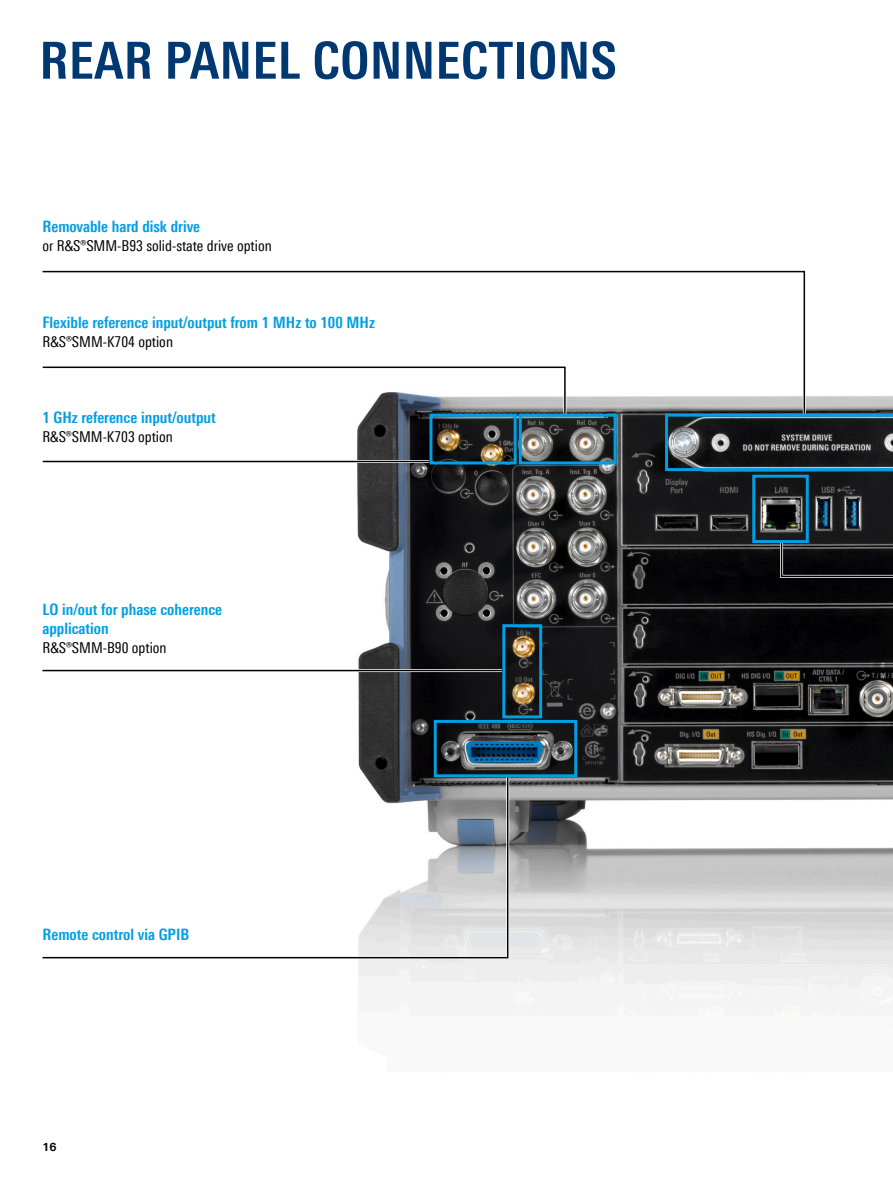
<style>
.page{position:relative;width:893px;height:1191px;background:#fff}
.page>*{position:absolute;margin:0;border:0;box-sizing:border-box;transform-origin:0 0}
.Seiten_Headline_34Pt_blau{font:700 condensed 51px "Linotype Universfor RS";letter-spacing:.01em;color:#003872}
.Absatzfett_cyan{font:700 condensed 15.75px/19.2px "Linotype Universfor RS";color:#009ee3}
._10_Pt_Haupttext_cond{font:700 condensed 15.75px "Linotype Universfor RS";color:#009ee3}
._10_Pt_Haupttext_cond-2{font:condensed 15px "Linotype Universfor RS";color:#000}
.t1{font:700 11.25px "Linotype Universfor RS";color:#000}
</style>
<div class="page">
<img style="left:357px;top:417px;width:536px;height:599px">
<svg style="left:42px;top:270px;width:623px;height:145px"></svg>
<hr style="left:43px;top:460px;width:386px;height:3px;background:#fff">
<hr style="left:43px;top:461px;width:386px;height:1px;background:#000">
<svg style="left:42px;top:364px;width:526px;height:53px"></svg>
<svg style="left:42px;top:773px;width:467px;height:186px"></svg>
<hr style="left:43px;top:669px;width:459px;height:3px;background:#fff">
<hr style="left:43px;top:670px;width:459px;height:1px;background:#000">
<div style="left:502px;top:624px;width:40px;height:94px;border:3px solid #009ee3"></div>
<div style="left:519px;top:414px;width:98px;height:50px;border:3px solid #009ee3"></div>
<div style="left:429px;top:414px;width:88px;height:50px;border:3px solid #009ee3"></div>
<div style="left:434px;top:720px;width:143px;height:57px;border:3px solid #009ee3"></div>
<svg style="left:665px;top:270px;width:228px;height:309px"></svg>
<p class="Seiten_Headline_34Pt_blau" style="left:40px;top:30px;width:578px">REAR PANEL CONNECTIONS</p>
<p class="Absatzfett_cyan" style="left:43px;top:216px;width:159px">Removable hard disk drive</p>
<p class="_10_Pt_Haupttext_cond-2" style="left:43px;top:237px;width:231px">or R&amp;S®SMM-B93 solid-state drive option</p>
<p class="Absatzfett_cyan" style="left:43px;top:312px;width:334px">Flexible reference input/output from 1 MHz to 100 MHz</p>
<p class="_10_Pt_Haupttext_cond-2" style="left:43px;top:332px;width:132px">R&amp;S®SMM-K704 option</p>
<p class="Absatzfett_cyan" style="left:42px;top:408px;width:175px">1 GHz reference input/output</p>
<p class="_10_Pt_Haupttext_cond-2" style="left:42px;top:428px;width:132px">R&amp;S®SMM-K703 option</p>
<p class="Absatzfett_cyan" style="left:43px;top:599px;width:181px">LO in/out for phase coherence application</p>
<p class="_10_Pt_Haupttext_cond-2" style="left:43px;top:639px;width:126px">R&amp;S®SMM-B90 option</p>
<p class="_10_Pt_Haupttext_cond" style="left:43px;top:925px;width:148px">Remote control via GPIB</p>
<p class="t1" style="left:43px;top:1139px;width:16px">16</p>
</div>
